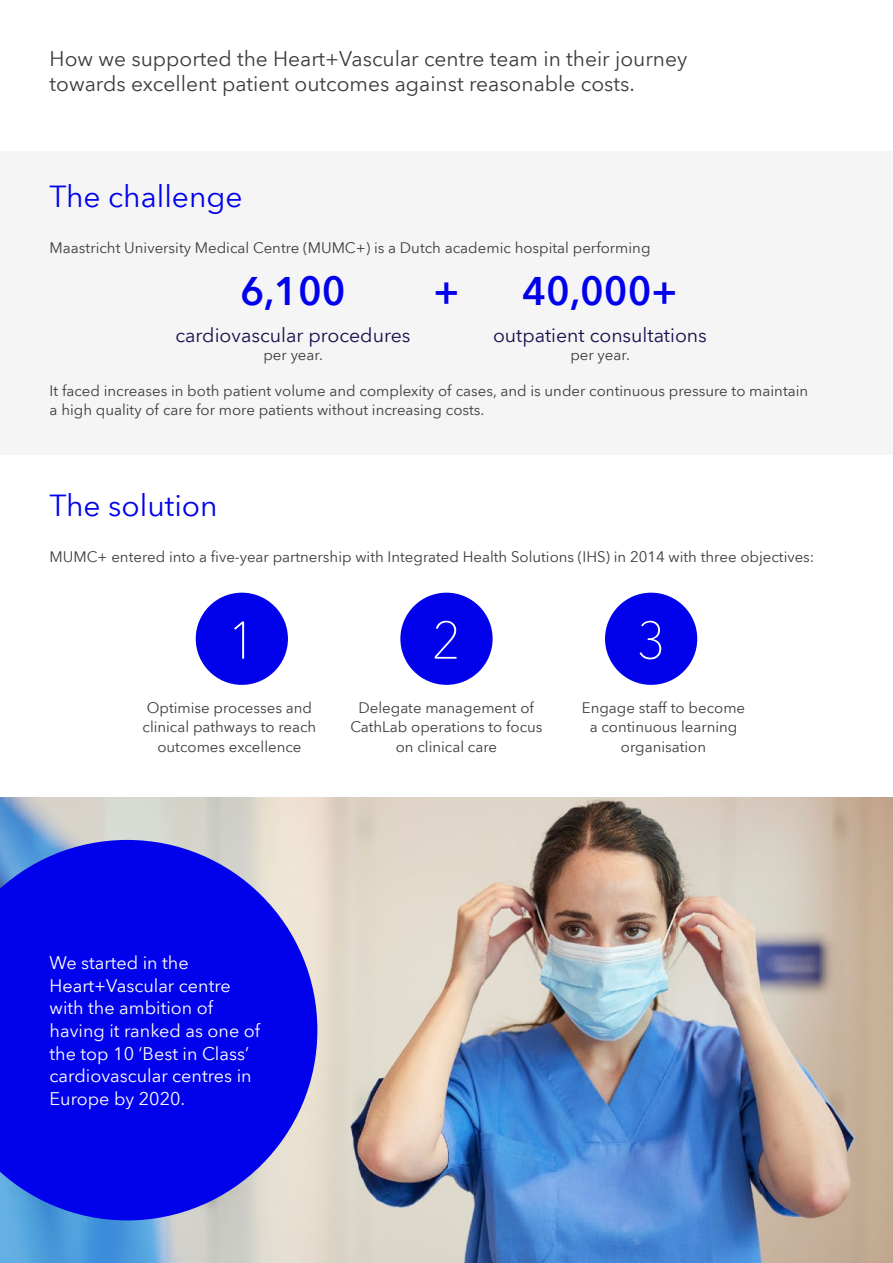
<style>
.page{position:relative;width:893px;height:1263px;background:#fff}
.page>*{position:absolute;margin:0;border:0;box-sizing:border-box;transform-origin:0 0}
.t1{font:100 52.5px "Avenir Next World";color:#fff}
.t2{font:600 39px "Avenir Next World";color:#0101eb}
.t3{font:30px "Avenir Next World";color:#0101eb}
.t4{font:21px/25.5px "Avenir Next World";color:#3c3c3c}
.t5{font:19.5px "Avenir Next World";color:#140f4b}
.t6{font:18px/22.5px "Avenir Next World";color:#fff}
.t7{font:15px/19.5px "Avenir Next World";color:#3c3c3c;text-align:center}
</style>
<div class="page">
<div style="left:0;top:151px;width:893px;height:304px;background:#f5f5f5"></div>
<div style="left:196px;top:593px;width:92px;height:92px;background:#0101eb;border-radius:50%"></div>
<div style="left:605px;top:593px;width:92px;height:92px;background:#0101eb;border-radius:50%"></div>
<div style="left:400px;top:593px;width:93px;height:92px;background:#0101eb;border-radius:50%"></div>
<img style="left:0;top:797px;width:893px;height:466px">
<svg style="left:0;top:840px;width:317px;height:380px;fill:#0101eb"></svg>
<h3 class="t4" style="left:50px;top:46px;width:639px">How we supported the Heart+Vascular centre team in their journey towards excellent patient outcomes against reasonable costs.</h3>
<h3 class="t3" style="left:50px;top:173px;width:195px">The challenge</h3>
<p class="t7" style="left:50px;top:238px;width:602px">Maastricht University Medical Centre (MUMC+) is a Dutch academic hospital performing</p>
<h2 class="t2" style="left:240px;top:268px;width:107px">6,100</h2>
<h2 class="t2" style="left:433px;top:268px;width:27px">+</h2>
<h2 class="t2" style="left:522px;top:268px;width:157px">40,000+</h2>
<h3 class="t5" style="left:175px;top:320px;width:237px">cardiovascular procedures</h3>
<p class="t7" style="left:263px;top:345px;width:61px">per year.</p>
<p class="t7" style="left:570px;top:345px;width:61px">per year.</p>
<h3 class="t5" style="left:493px;top:320px;width:215px">outpatient consultations</h3>
<p class="t7" style="left:50px;top:381px;width:760px;text-align:left">It faced increases in both patient volume and complexity of cases, and is under continuous pressure to maintain a high quality of care for more patients without increasing costs.</p>
<h3 class="t3" style="left:50px;top:482px;width:170px">The solution</h3>
<p class="t7" style="left:50px;top:547px;width:766px">MUMC+ entered into a five-year partnership with Integrated Health Solutions (IHS) in 2014 with three objectives:</p>
<h1 class="t1" style="left:227px;top:598px;width:31px">1</h1>
<h1 class="t1" style="left:432px;top:598px;width:31px">2</h1>
<h1 class="t1" style="left:636px;top:598px;width:31px">3</h1>
<p class="t7" style="left:142px;top:698px;width:175px">Optimise processes and clinical pathways to reach outcomes excellence</p>
<p class="t7" style="left:350px;top:698px;width:194px">Delegate management of<br>CathLab operations to focus on clinical care</p>
<p class="t7" style="left:582px;top:698px;width:165px">Engage staff to become a continuous learning organisation</p>
<p class="t6" style="left:50px;top:952px;width:212px">We started in the<br>Heart+Vascular centre with the ambition of having it ranked as one of the top 10 ‘Best in Class’ cardiovascular centres in<br>Europe by 2020.</p>
</div>
